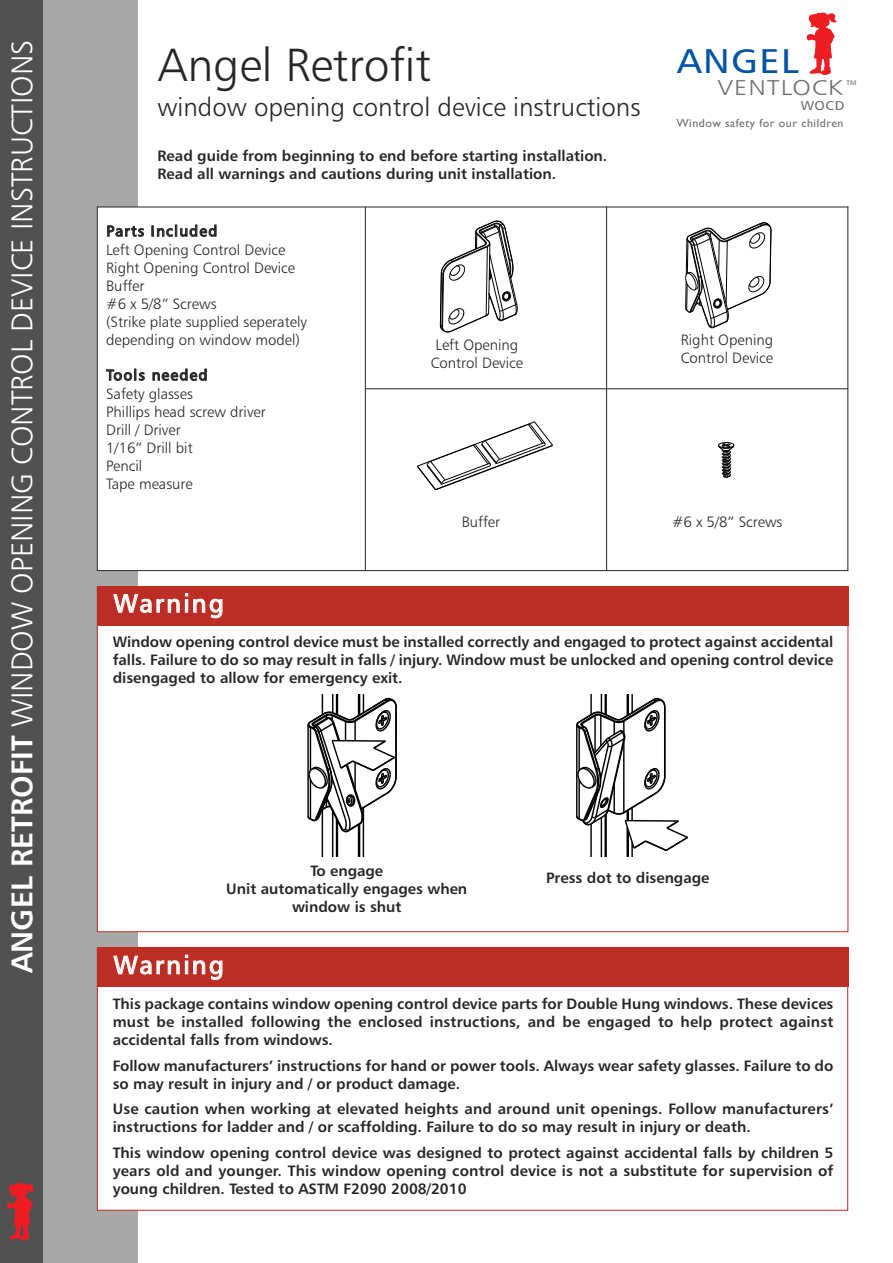
<style>
.page{position:relative;width:893px;height:1263px;background:#fff}
.page>*{position:absolute;margin:0;border:0;box-sizing:border-box;transform-origin:0 0}
.t1{font:46.5px "Humanist 777 BT Light B";color:#272627}
.t2{font:34.35px "Humanist 777 BT Roman B";letter-spacing:.04em;color:#0154a6;scale:1.1 1}
.t3{font:30px "Humanist 777 BT Light B";color:#fff}
.t4{font:25.95px "Humanist 777 BT Light B";color:#272627}
.t5{font:25.5px "Humanist 777 BT Roman B";letter-spacing:.08em;color:#fff}
.t6{font:21.45px "Humanist 777 BT Light B";letter-spacing:.045em;color:#6c6d70;scale:1.2 1}
.t7{font:15px/18px "Humanist 777 BT Bold B";color:#272627}
.t8{font:15px/18px "Humanist 777 BT Light B";color:#272627}
.t9{font:15px "Humanist 777 BT Roman B";letter-spacing:.085em;color:#272627}
.t10{font:12.9px "Humanist 777 BT Roman B";color:#6c6d70;scale:1.1 1}
.t11{font:11.85px "Gill Sans";letter-spacing:.04em;color:#6c6d70}
.t12{font:6.45px "Humanist 777 BT Roman B";color:#6c6d70;scale:1.1 1}
.s1{font-family:"Humanist 777 BT Bold B"}
</style>
<div class="page">
<div style="left:0;top:0;width:138px;height:1263px;background:#a9a8a9"></div>
<div style="left:97px;top:207px;width:268px;height:364px;background:#fff"></div>
<hr style="left:97px;top:207px;width:1px;height:364px;background:#272627">
<hr style="left:365px;top:207px;width:1px;height:364px;background:#272627">
<hr style="left:606px;top:207px;width:1px;height:364px;background:#272627">
<hr style="left:847px;top:207px;width:1px;height:364px;background:#272627">
<hr style="left:97px;top:207px;width:751px;height:1px;background:#272627">
<hr style="left:365px;top:388px;width:483px;height:1px;background:#272627">
<hr style="left:97px;top:570px;width:751px;height:1px;background:#272627">
<svg style="left:685px;top:222px;width:87px;height:106px"></svg>
<svg style="left:440px;top:220px;width:78px;height:113px"></svg>
<svg style="left:417px;top:421px;width:136px;height:70px"></svg>
<svg style="left:718px;top:442px;width:17px;height:37px"></svg>
<div style="left:98px;top:587px;width:750px;height:344px;background:#fff"></div>
<div style="left:97px;top:586px;width:751px;height:39px;background:#bc2e25"></div>
<hr style="left:322px;top:810px;width:1px;height:46px;background:#000">
<hr style="left:332px;top:811px;width:1px;height:45px;background:#000">
<hr style="left:336px;top:819px;width:1px;height:37px;background:#000">
<hr style="left:337px;top:821px;width:1px;height:35px;background:#000">
<hr style="left:358px;top:825px;width:1px;height:31px;background:#000">
<hr style="left:359px;top:824px;width:1px;height:32px;background:#000">
<hr style="left:363px;top:808px;width:1px;height:48px;background:#000">
<svg style="left:307px;top:694px;width:90px;height:139px"></svg>
<svg style="left:576px;top:694px;width:112px;height:162px"></svg>
<div style="left:0;top:0;width:43px;height:1263px;background:#525152"></div>
<svg style="left:7px;top:1183px;width:28px;height:58px"></svg>
<svg style="left:807px;top:13px;width:30px;height:62px"></svg>
<div style="left:98px;top:948px;width:749px;height:262px;background:#fff"></div>
<div style="left:97px;top:948px;width:751px;height:39px;background:#bc2e25"></div>
<h3 class="t3" style="left:10px;top:973px;width:935px;rotate:-90deg"><span class="s1">ANGEL RETROFIT</span> WINDOW OPENING CONTROL DEVICE INSTRUCTIONS</h3>
<h1 class="t1" style="left:158px;top:47px;width:275px">Angel Retrofit</h1>
<h3 class="t4" style="left:158px;top:97px;width:484px">window opening control device instructions</h3>
<p class="t7" style="left:158px;top:148px;width:451px">Read guide from beginning to end before starting installation.<br>Read all warnings and cautions during unit installation.</p>
<p class="t9" style="left:106px;top:225px;width:112px">Parts Included</p>
<p class="t8" style="left:106px;top:242px;width:202px">Left Opening Control Device<br>Right Opening Control Device<br>Buffer<br>#6 x 5/8” Screws<br>(Strike plate supplied seperately depending on window model)</p>
<p class="t9" style="left:106px;top:369px;width:103px">Tools needed</p>
<p class="t8" style="left:106px;top:386px;width:161px">Safety glasses<br>Phillips head screw driver<br>Drill / Driver<br>1/16” Drill bit<br>Pencil<br>Tape measure</p>
<p class="t8" style="left:431px;top:337px;width:94px;text-align:center">Left Opening<br>Control Device</p>
<h2 class="t2" style="left:677px;top:47px;width:113px">ANGEL</h2>
<h3 class="t6" style="left:717px;top:79px;width:106px">VENTLOCK</h3>
<p class="t12" style="left:846px;top:80px;width:11px">TM</p>
<p class="t10" style="left:801px;top:100px;width:41px">WOCD</p>
<p class="t11" style="left:676px;top:116px;width:169px">Window safety for our children</p>
<p class="t8" style="left:681px;top:332px;width:94px">Right Opening<br>Control Device</p>
<p class="t8" style="left:462px;top:514px;width:40px">Buffer</p>
<p class="t8" style="left:672px;top:514px;width:112px">#6 x 5/8” Screws</p>
<h3 class="t5" style="left:114px;top:593px;width:112px">Warning</h3>
<p class="t7" style="left:113px;top:634px;width:722px;text-align:justify">Window opening control device must be installed correctly and engaged to protect against accidental falls. Failure to do so may result in falls / injury. Window must be unlocked and opening control device disengaged to allow for emergency exit.</p>
<p class="t7" style="left:226px;top:863px;width:242px;text-align:center">To engage<br>Unit automatically engages when window is shut</p>
<p class="t7" style="left:546px;top:870px;width:165px">Press dot to disengage</p>
<h3 class="t5" style="left:114px;top:955px;width:112px">Warning</h3>
<p class="t7" style="left:113px;top:996px;width:722px;text-align:justify">This package contains window opening control device parts for Double Hung windows. These devices must be installed following the enclosed instructions, and be engaged to help protect against accidental falls from windows.</p>
<p class="t7" style="left:113px;top:1057px;width:722px">Follow manufacturers’ instructions for hand or power tools. Always wear safety glasses. Failure to do so may result in injury and / or product damage.</p>
<p class="t7" style="left:113px;top:1101px;width:722px">Use caution when working at elevated heights and around unit openings. Follow manufacturers’ instructions for ladder and / or scaffolding. Failure to do so may result in injury or death.</p>
<p class="t7" style="left:113px;top:1145px;width:722px;text-align:justify">This window opening control device was designed to protect against accidental falls by children 5 years old and younger. This window opening control device is not a substitute for supervision of young children. Tested to ASTM F2090 2008/2010</p>
</div>
